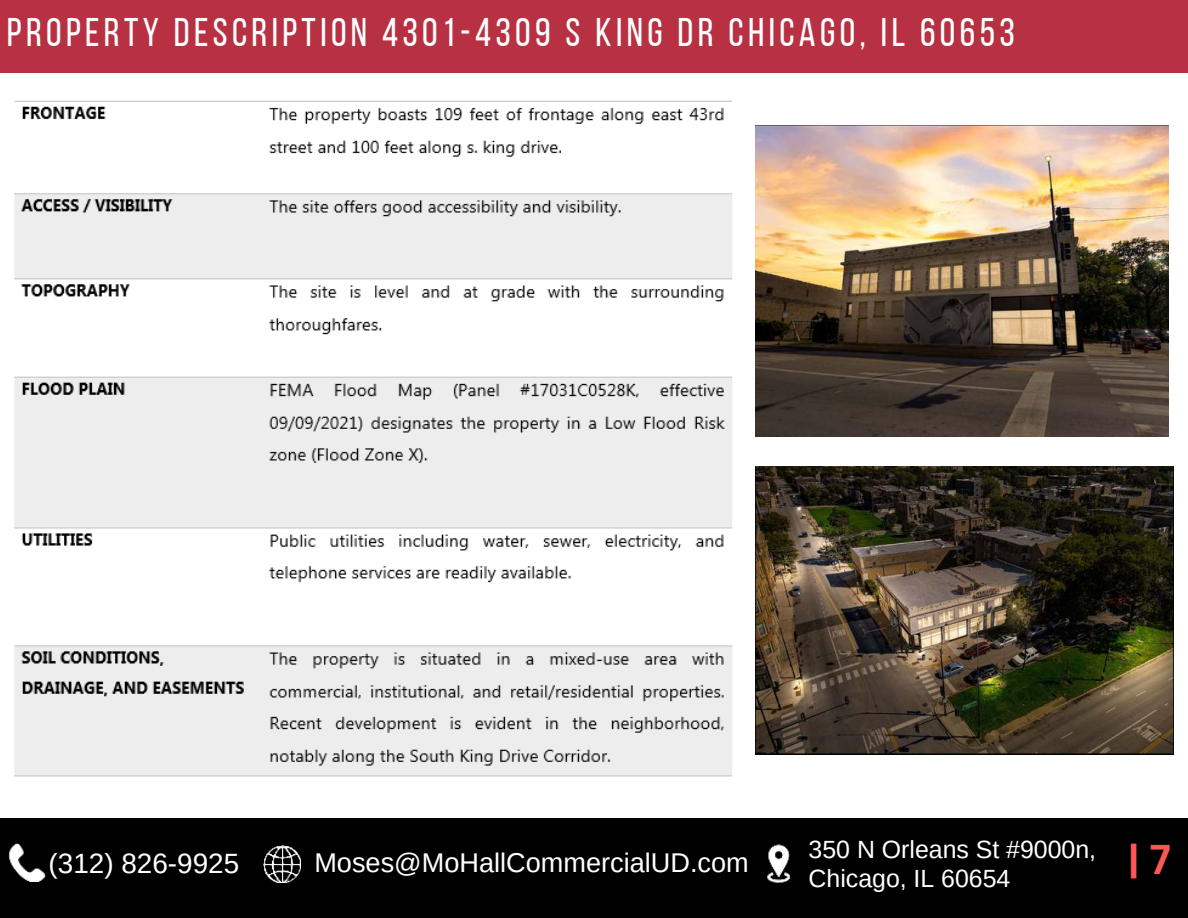
<style>
.page{position:relative;width:1188px;height:918px;background:#fff}
.page>*{position:absolute;margin:0;border:0;box-sizing:border-box;transform-origin:0 0}
.t1{font:700 40.5px "Canva Sans";color:#ff5757}
.t2{font:39.9px "Bebas Neue";letter-spacing:.11em;color:#fff}
.t3{font:27.9px "Arimo";color:#fff}
.t4{font:27.15px "Arimo";color:#fff}
.t5{font:24.9px/29.2px "Arimo";color:#fff}
</style>
<div class="page">
<div style="left:0;top:818px;width:1188px;height:100px;background:#000"></div>
<img style="left:8px;top:844px;width:37px;height:38px">
<img style="left:263px;top:845px;width:37px;height:37px">
<img style="left:767px;top:844px;width:24px;height:39px">
<img style="left:756px;top:125px;width:413px;height:312px">
<img style="left:756px;top:466px;width:417px;height:288px">
<div style="left:0;top:0;width:1188px;height:72px;background:#b83143"></div>
<img style="left:14px;top:100px;width:719px;height:677px">
<p class="t2" style="left:7px;top:11px;width:1010px">PROPERTY DESCRIPTION 4301-4309 S KING DR CHICAGO, IL 60653</p>
<p class="t3" style="left:49px;top:846px;width:192px">(312) 826-9925</p>
<p class="t5" style="left:809px;top:835px;width:289px">350 N Orleans St #9000n,<br>Chicago, IL 60654</p>
<p class="t4" style="left:314px;top:845px;width:436px">Moses@MoHallCommercialUD.com</p>
<p class="t1" style="left:1127px;top:835px;width:45px">| 7</p>
</div>
